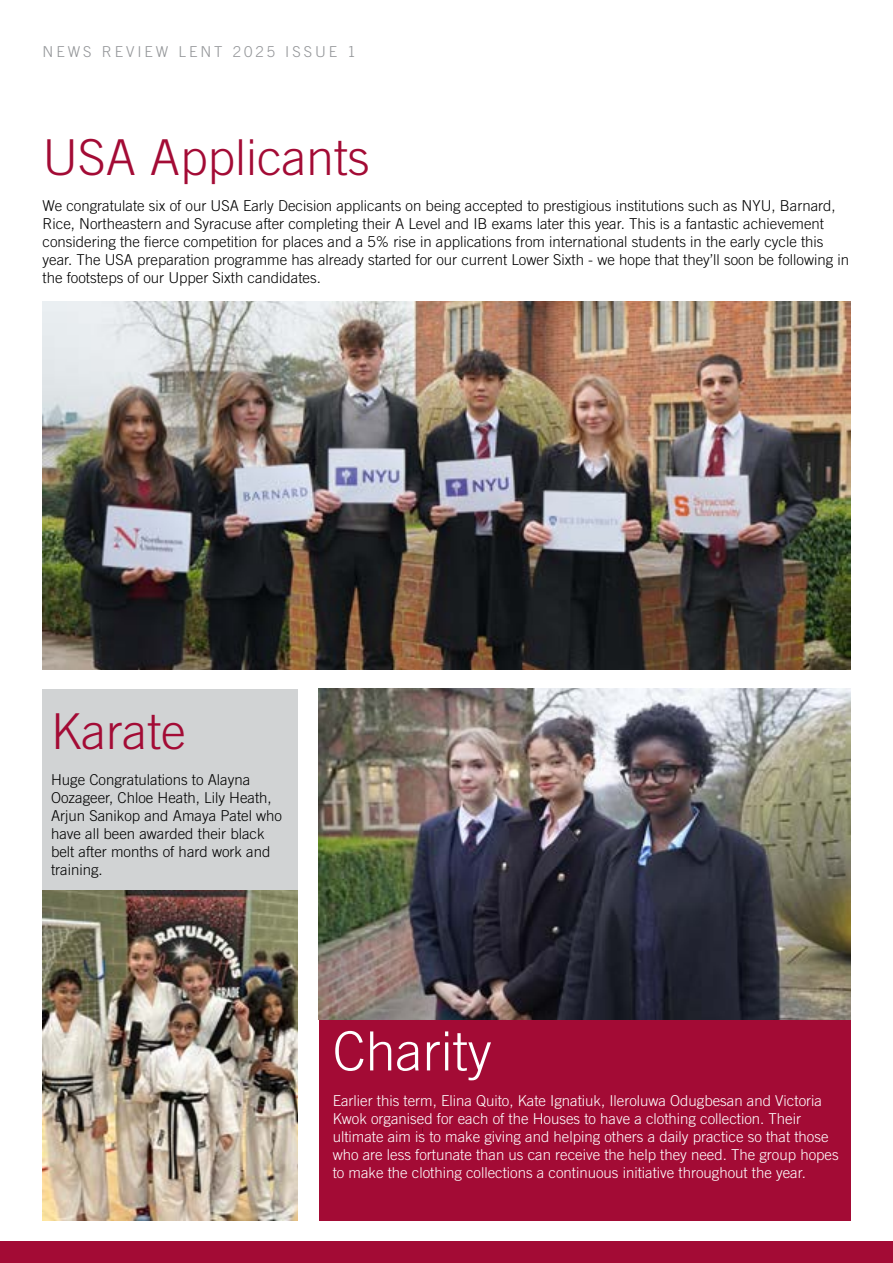
<style>
.page{position:relative;width:893px;height:1263px;background:#fff}
.page>*{position:absolute;margin:0;border:0;box-sizing:border-box;transform-origin:0 0}
.t1{font:300 54px "Trade Gothic LT Com";color:#fff}
.t2{font:300 49.5px "Trade Gothic LT Com";color:#a30b35}
.t3{font:300 15px/18px "Trade Gothic LT Com";color:#000}
.t4{font:300 15px/18px "Trade Gothic LT Com";color:#fff}
.t5{font:300 15px "Trade Gothic LT Com";letter-spacing:.2em;color:#939598}
</style>
<div class="page">
<div style="left:319px;top:689px;width:531px;height:531px;background:#a30b35"></div>
<div style="left:0;top:1242px;width:893px;height:21px;background:#a30b35"></div>
<div style="left:42px;top:689px;width:256px;height:272px;background:#d1d3d4"></div>
<img style="left:319px;top:689px;width:531px;height:330px">
<img style="left:43px;top:890px;width:255px;height:330px">
<img style="left:42px;top:302px;width:808px;height:368px">
<p class="t5" style="left:43px;top:43px;width:315px">NEWS REVIEW LENT 2025 ISSUE 1</p>
<h2 class="t2" style="left:43px;top:128px;width:329px">USA Applicants</h2>
<p class="t3" style="left:43px;top:196px;width:808px">We congratulate six of our USA Early Decision applicants on being accepted to prestigious institutions such as NYU, Barnard, Rice, Northeastern and Syracuse after completing their A Level and IB exams later this year. This is a fantastic achievement considering the fierce competition for places and a 5% rise in applications from international students in the early cycle this year. The USA preparation programme has already started for our current Lower Sixth - we hope that they’ll soon be following in the footsteps of our Upper Sixth candidates.</p>
<h2 class="t2" style="left:51px;top:702px;width:136px">Karate</h2>
<p class="t3" style="left:51px;top:770px;width:232px">Huge Congratulations to Alayna<br>Oozageer, Chloe Heath, Lily Heath,<br>Arjun Sanikop and Amaya Patel who have all been awarded their black belt after months of hard work and training.</p>
<h1 class="t1" style="left:333px;top:1019px;width:160px">Charity</h1>
<p class="t4" style="left:333px;top:1092px;width:507px">Earlier this term, Elina Quito, Kate Ignatiuk, Ileroluwa Odugbesan and Victoria Kwok organised for each of the Houses to have a clothing collection. Their ultimate aim is to make giving and helping others a daily practice so that those who are less fortunate than us can receive the help they need. The group hopes to make the clothing collections a continuous initiative throughout the year.</p>
</div>
